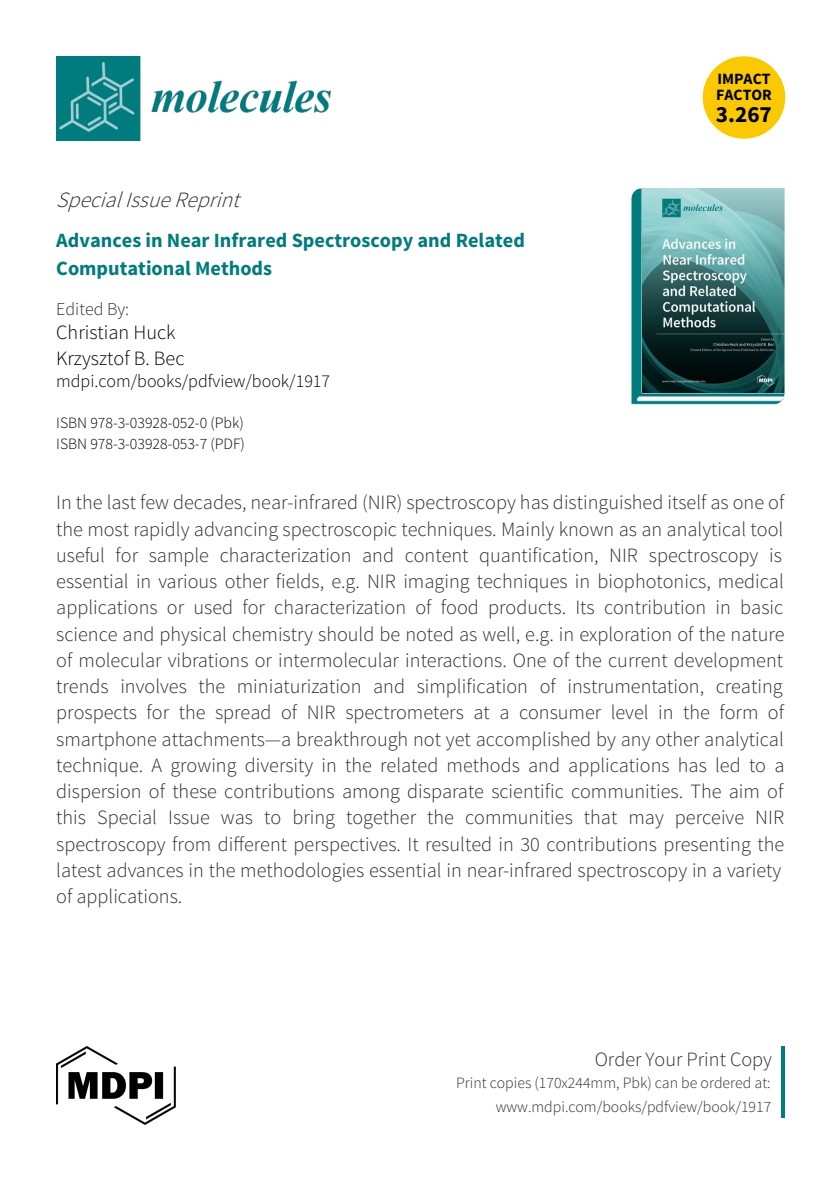
<style>
.page{position:relative;width:840px;height:1190px;background:#fff}
.page>*{position:absolute;margin:0;border:0;box-sizing:border-box;transform-origin:0 0}
.t1{font:700 23.2px "Source Sans Pro";color:#000}
.t2{font:italic 300 21.8px "Source Sans Pro";color:#2b2e34}
.t3{font:300 20.2px/26.2px "Source Sans Pro";color:#2b2e34}
.t4{font:700 20.2px/27.8px "Source Sans Pro";color:#007c7f}
.t5{font:300 20.2px/25.6px "Source Sans Pro";color:#000}
.t6{font:300 18px "Source Sans Pro";color:#000}
.t7{font:300 18px "Source Sans Pro";color:#2b2e34}
.t8{font:300 15.8px/24px "Source Sans Pro";color:#2b2e34;text-align:right}
.t9{font:300 15.8px/21px "Source Sans Pro";color:#000}
.t10{font:700 15.8px/15.8px "Source Sans Pro";color:#000}
</style>
<div class="page">
<div style="left:703px;top:56px;width:82px;height:83px;background:#fac902;border-radius:50%"></div>
<img style="left:632px;top:188px;width:152px;height:216px">
<img style="left:642px;top:188px;width:142px;height:204px">
<img style="left:56px;top:56px;width:275px;height:84px">
<hr style="left:781px;top:1046px;width:4px;height:72px;background:#007c7f">
<img style="left:56px;top:1046px;width:120px;height:79px">
<p class="t2" style="left:56px;top:191px;width:190px">SpecialIssueReprint</p>
<p class="t4" style="left:56px;top:228px;width:470px">Advances in Near Infrared Spectroscopy and Related<br>Computational Methods</p>
<p class="t7" style="left:56px;top:302px;width:75px">Edited By:</p>
<p class="t5" style="left:56px;top:321px;width:130px">Christian Huck<br>Krzysztof B. Bec</p>
<p class="t6" style="left:56px;top:374px;width:275px">mdpi.com/books/pdfview/book/1917</p>
<p class="t9" style="left:56px;top:414px;width:190px">ISBN 978-3-03928-052-0 (Pbk)<br>ISBN 978-3-03928-053-7 (PDF)</p>
<p class="t10" style="left:716px;top:72px;width:57px">IMPACT<br>FACTOR</p>
<p class="t1" style="left:716px;top:105px;width:58px">3.267</p>
<p class="t3" style="left:56px;top:491px;width:730px">In the last few decades, near-infrared (NIR) spectroscopy has distinguished itself as one of the most rapidly advancing spectroscopic techniques. Mainly known as an analytical tool useful for sample characterization and content quantification, NIR spectroscopy is essential in various other fields, e.g. NIR imaging techniques in biophotonics, medical applications or used for characterization of food products. Its contribution in basic science and physical chemistry should be noted as well, e.g. in exploration of the nature of molecular vibrations or intermolecular interactions. One of the current development trends involves the miniaturization and simplification of instrumentation, creating prospects for the spread of NIR spectrometers at a consumer level in the form of smartphone attachments—a breakthrough not yet accomplished by any other analytical technique. A growing diversity in the related methods and applications has led to a dispersion of these contributions among disparate scientific communities. The aim of this Special Issue was to bring together the communities that may perceive NIR spectroscopy from different perspectives. It resulted in 30 contributions presenting the latest advances in the methodologies essential in near-infrared spectroscopy in a variety of applications.</p>
<p class="t3" style="left:595px;top:1048px;width:179px">Order Your Print Copy</p>
<p class="t8" style="left:456px;top:1072px;width:317px">Print copies (170x244mm, Pbk) can be ordered at: www.mdpi.com/books/pdfview/book/1917</p>
</div>
